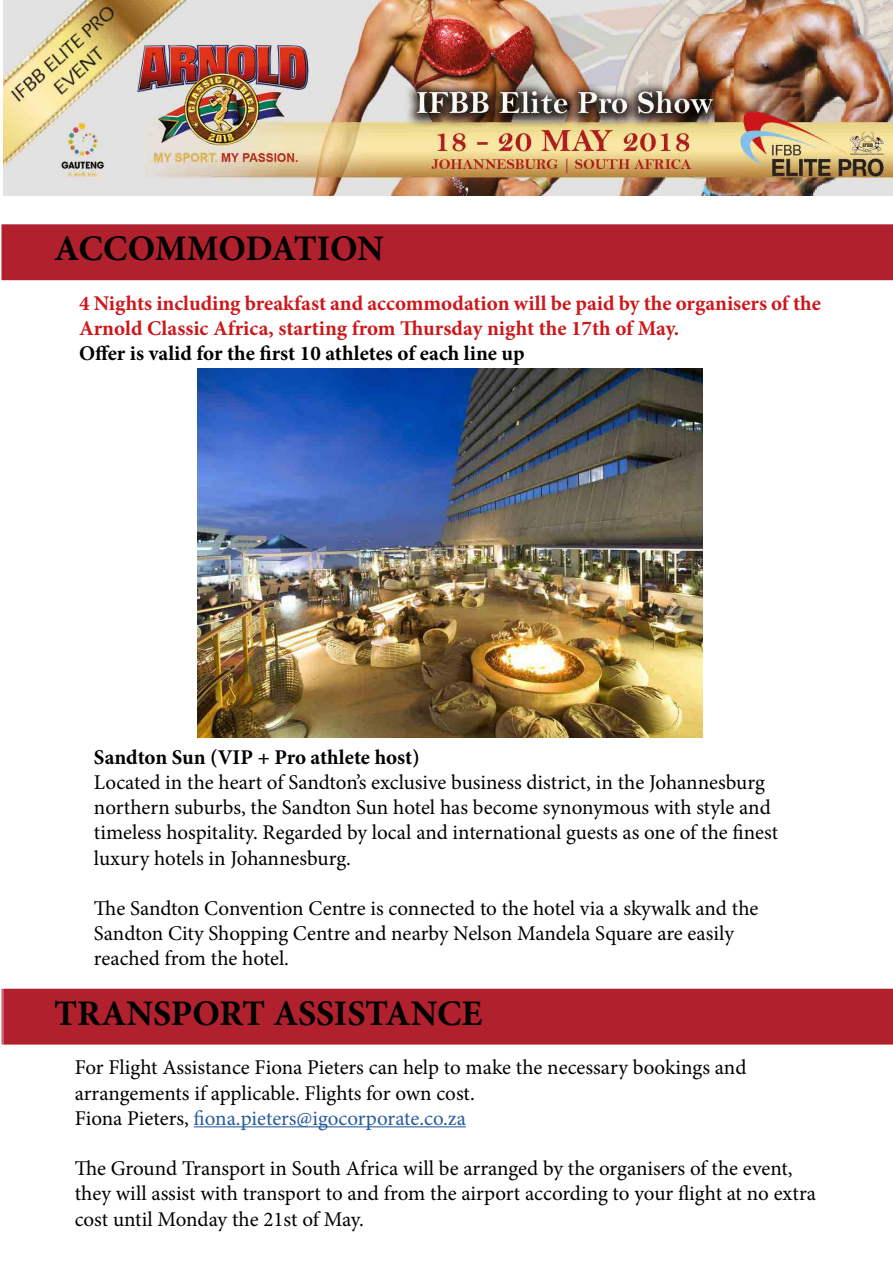
<style>
.page{position:relative;width:893px;height:1263px;background:#fff}
.page>*{position:absolute;margin:0;border:0;box-sizing:border-box;transform-origin:0 0}
.t1{font:700 36px "Minion Pro";letter-spacing:-.01em;color:#000}
.t2{font:21px/25.2px "Minion Pro";letter-spacing:-.005em;color:#000}
.t3{font:700 21px/25.2px "Minion Pro";color:#cd171a}
.t4{font:700 21px "Minion Pro";color:#000}
.s1{color:#275b9b}
</style>
<div class="page">
<div style="left:4px;top:989px;width:889px;height:55px;background:#b0202d"></div>
<img style="left:4px;top:0;width:889px;height:195px">
<div style="left:1px;top:224px;width:892px;height:56px;background:#b0202d"></div>
<img style="left:1px;top:988px;width:3px;height:57px">
<hr style="left:194px;top:1126px;width:272px;height:1px;background:#275b9b">
<img style="left:197px;top:368px;width:506px;height:370px">
<p class="t1" style="left:54px;top:223px;width:331px">ACCOMMODATION</p>
<p class="t3" style="left:79px;top:290px;width:743px">4 Nights including breakfast and accommodation will be paid by the organisers of the<br>Arnold Classic Africa, starting from Thursday night the 17th of May.</p>
<p class="t4" style="left:79px;top:339px;width:447px">Offer is valid for the first 10 athletes of each line up</p>
<p class="t4" style="left:94px;top:742px;width:327px">Sandton Sun (VIP + Pro athlete host)</p>
<p class="t2" style="left:94px;top:770px;width:686px">Located in the heart of Sandton’s exclusive business district, in the Johannesburg northern suburbs, the Sandton Sun hotel has become synonymous with style and timeless hospitality. Regarded by local and international guests as one of the finest luxury hotels in Johannesburg.</p>
<p class="t2" style="left:94px;top:896px;width:666px">The Sandton Convention Centre is connected to the hotel via a skywalk and the<br>Sandton City Shopping Centre and nearby Nelson Mandela Square are easily reached from the hotel.</p>
<p class="t1" style="left:54px;top:988px;width:430px">TRANSPORT ASSISTANCE</p>
<p class="t2" style="left:75px;top:1055px;width:673px">For Flight Assistance Fiona Pieters can help to make the necessary bookings and</p>
<p class="t2" style="left:75px;top:1080px;width:402px">arrangements if applicable. Flights for own cost.<br>Fiona Pieters, <span class="s1">fiona.pieters@igocorporate.co.za</span></p>
<p class="t2" style="left:75px;top:1156px;width:743px">The Ground Transport in South Africa will be arranged by the organisers of the event, they will assist with transport to and from the airport according to your flight at no extra cost until Monday the 21st of May.</p>
</div>
